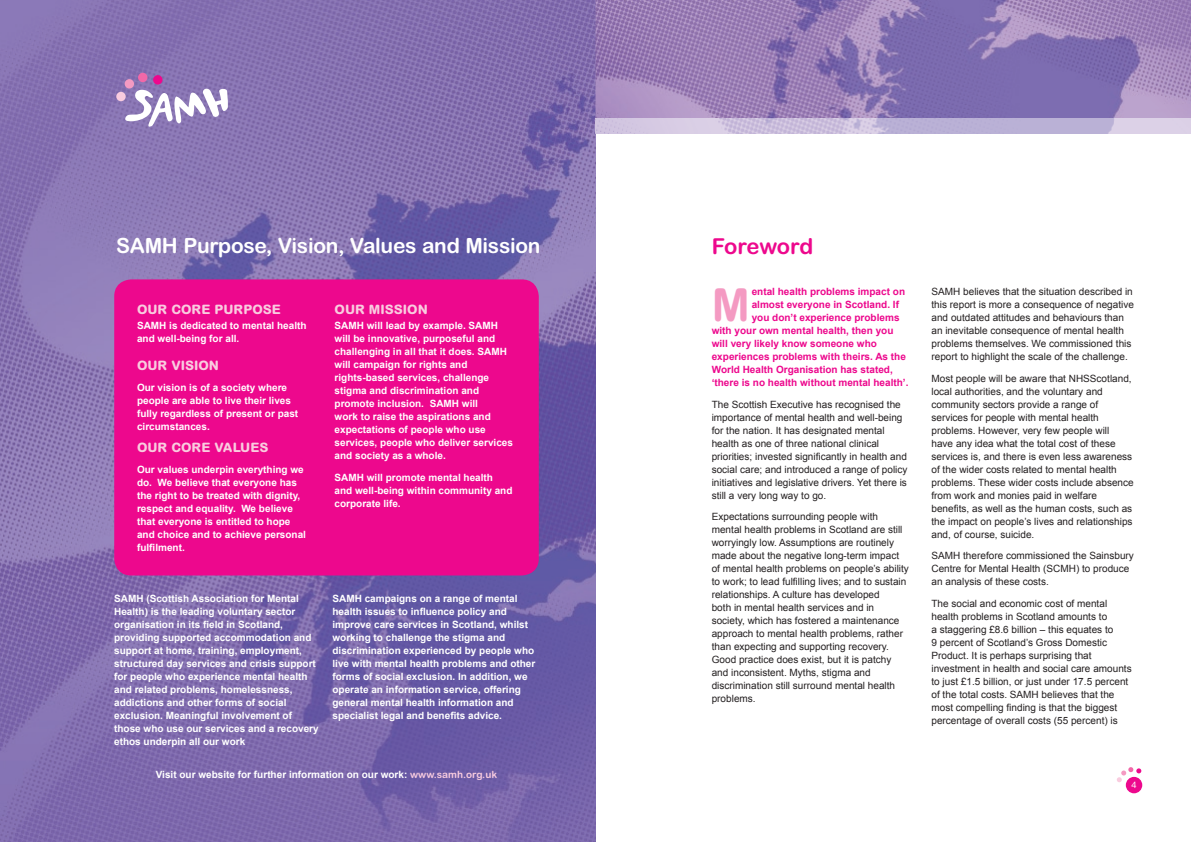
<style>
.page{position:relative;width:1191px;height:842px;background:#fff}
.page>*{position:absolute;margin:0;border:0;box-sizing:border-box;transform-origin:0 0}
.t1{font:700 45.7px "Arial Rounded MT";color:#f49ac2}
.t2{font:700 22px "Arial Rounded MT";letter-spacing:-.015em;color:#ed088d}
.t3{font:700 21px "Arial Rounded MT";letter-spacing:-.015em;color:#fff}
.t4{font:800 13px "Arial Rounded MT";color:#f9ccdf}
.t5{font:10px/13px "Arial";color:#231f20}
.t6{font:700 10px/13px "Arial";color:#fff}
.t7{font:700 10px "Arial";color:#ed088d}
.t8{font:9px "Arial Rounded MT";color:#fff}
.s1{font-family:"Arial Rounded MT";color:#f9ccdf}
</style>
<div class="page">
<img style="left:0;top:0;width:595px;height:842px">
<div style="left:116px;top:92px;width:10px;height:9px;background:#f9ccdf;border-radius:50%"></div>
<div style="left:125px;top:79px;width:9px;height:10px;background:#f49ac2;border-radius:50%"></div>
<div style="left:138px;top:73px;width:9px;height:9px;background:#f168a8;border-radius:50%"></div>
<div style="left:153px;top:75px;width:9px;height:10px;background:#ed088d;border-radius:50%"></div>
<svg style="left:125px;top:88px;width:103px;height:39px"></svg>
<div style="left:1125px;top:777px;width:17px;height:16px;background:#ed088d;border-radius:50%"></div>
<svg style="left:1117px;top:767px;width:24px;height:15px"></svg>
<div style="left:114px;top:279px;width:425px;height:296px;background:#ed088d;border-radius:17px"></div>
<img style="left:595px;top:0;width:596px;height:118px">
<img style="left:595px;top:118px;width:596px;height:15px">
<h3 class="t3" style="left:116px;top:233px;width:426px">SAMH Purpose, Vision, Values and Mission</h3>
<h3 class="t4" style="left:137px;top:301px;width:145px">OUR CORE PURPOSE</h3>
<p class="t6" style="left:137px;top:319px;width:171px">SAMH is dedicated to mental health and well-being for all.</p>
<h3 class="t4" style="left:137px;top:357px;width:83px">OUR VISION</h3>
<p class="t6" style="left:137px;top:381px;width:163px">Our vision is of a society where people are able to live their lives fully regardless of present or past circumstances.</p>
<h3 class="t4" style="left:137px;top:439px;width:133px">OUR CORE VALUES</h3>
<p class="t6" style="left:137px;top:463px;width:170px">Our values underpin everything we do. We believe that everyone has the right to be treated with dignity, respect and equality. We believe that everyone is entitled to hope and choice and to achieve personal fulfilment.</p>
<h3 class="t4" style="left:334px;top:301px;width:95px">OUR MISSION</h3>
<p class="t6" style="left:334px;top:319px;width:180px">SAMH will lead by example. SAMH will be innovative, purposeful and challenging in all that it does. SAMH will campaign for rights and rights-based services, challenge stigma and discrimination and promote inclusion. SAMH will<br>work to raise the aspirations and expectations of people who use services, people who deliver services and society as a whole.</p>
<p class="t6" style="left:334px;top:471px;width:179px">SAMH will promote mental health and well-being within community and corporate life.</p>
<p class="t6" style="left:114px;top:592px;width:206px">SAMH (Scottish Association for Mental Health) is the leading voluntary sector organisation in its field in Scotland, providing supported accommodation and support at home, training, employment, structured day services and crisis support for people who experience mental health and related problems, homelessness, addictions and other forms of social exclusion. Meaningful involvement of those who use our services and a recovery ethos underpin all our work</p>
<p class="t6" style="left:332px;top:592px;width:204px">SAMH campaigns on a range of mental health issues to influence policy and improve care services in Scotland, whilst working to challenge the stigma and discrimination experienced by people who live with mental health problems and other forms of social exclusion. In addition, we operate an information service, offering general mental health information and specialist legal and benefits advice.</p>
<p class="t6" style="left:156px;top:768px;width:343px">Visit our website for further information on our work: <span class="s1">www.samh.org.uk</span></p>
<h2 class="t2" style="left:711px;top:233px;width:103px">Foreword</h2>
<h1 class="t1" style="left:711px;top:278px;width:40px">M</h1>
<p class="t7" style="left:751px;top:286px;width:155px">ental health problems impact on</p>
<p class="t7" style="left:751px;top:299px;width:149px">almost everyone in Scotland. If</p>
<p class="t7" style="left:751px;top:312px;width:149px">you don’t experience problems</p>
<p class="t7" style="left:711px;top:325px;width:183px">with your own mental health, then you</p>
<p class="t7" style="left:711px;top:338px;width:167px">will very likely know someone who</p>
<p class="t7" style="left:711px;top:351px;width:196px">experiences problems with theirs. As the</p>
<p class="t7" style="left:711px;top:364px;width:182px">World Health Organisation has stated,</p>
<p class="t7" style="left:711px;top:377px;width:198px">‘there is no health without mental health’.</p>
<p class="t5" style="left:711px;top:397px;width:197px">The Scottish Executive has recognised the importance of mental health and well-being for the nation. It has designated mental health as one of three national clinical priorities; invested significantly in health and social care; and introduced a range of policy initiatives and legislative drivers. Yet there is still a very long way to go.</p>
<p class="t5" style="left:711px;top:510px;width:199px">Expectations surrounding people with mental health problems in Scotland are still worryingly low. Assumptions are routinely made about the negative long-term impact of mental health problems on people’s ability to work; to lead fulfilling lives; and to sustain relationships. A culture has developed<br>both in mental health services and in society, which has fostered a maintenance approach to mental health problems, rather than expecting and supporting recovery.<br>Good practice does exist, but it is patchy and inconsistent. Myths, stigma and discrimination still surround mental health problems.</p>
<p class="t5" style="left:931px;top:285px;width:204px">SAMH believes that the situation described in this report is more a consequence of negative and outdated attitudes and behaviours than an inevitable consequence of mental health problems themselves. We commissioned this report to highlight the scale of the challenge.</p>
<p class="t5" style="left:931px;top:371px;width:204px">Most people will be aware that NHSScotland, local authorities, and the voluntary and community sectors provide a range of services for people with mental health problems. However, very few people will<br>have any idea what the total cost of these services is, and there is even less awareness of the wider costs related to mental health problems. These wider costs include absence from work and monies paid in welfare benefits, as well as the human costs, such as the impact on people’s lives and relationships and, of course, suicide.</p>
<p class="t5" style="left:931px;top:549px;width:204px">SAMH therefore commissioned the Sainsbury<br>Centre for Mental Health (SCMH) to produce an analysis of these costs.</p>
<p class="t5" style="left:931px;top:596px;width:202px">The social and economic cost of mental health problems in Scotland amounts to<br>a staggering £8.6 billion – this equates to<br>9 percent of Scotland’s Gross Domestic Product. It is perhaps surprising that investment in health and social care amounts to just £1.5 billion, or just under 17.5 percent of the total costs. SAMH believes that the most compelling finding is that the biggest percentage of overall costs (55 percent) is</p>
<p class="t8" style="left:1131px;top:780px;width:7px">4</p>
</div>
